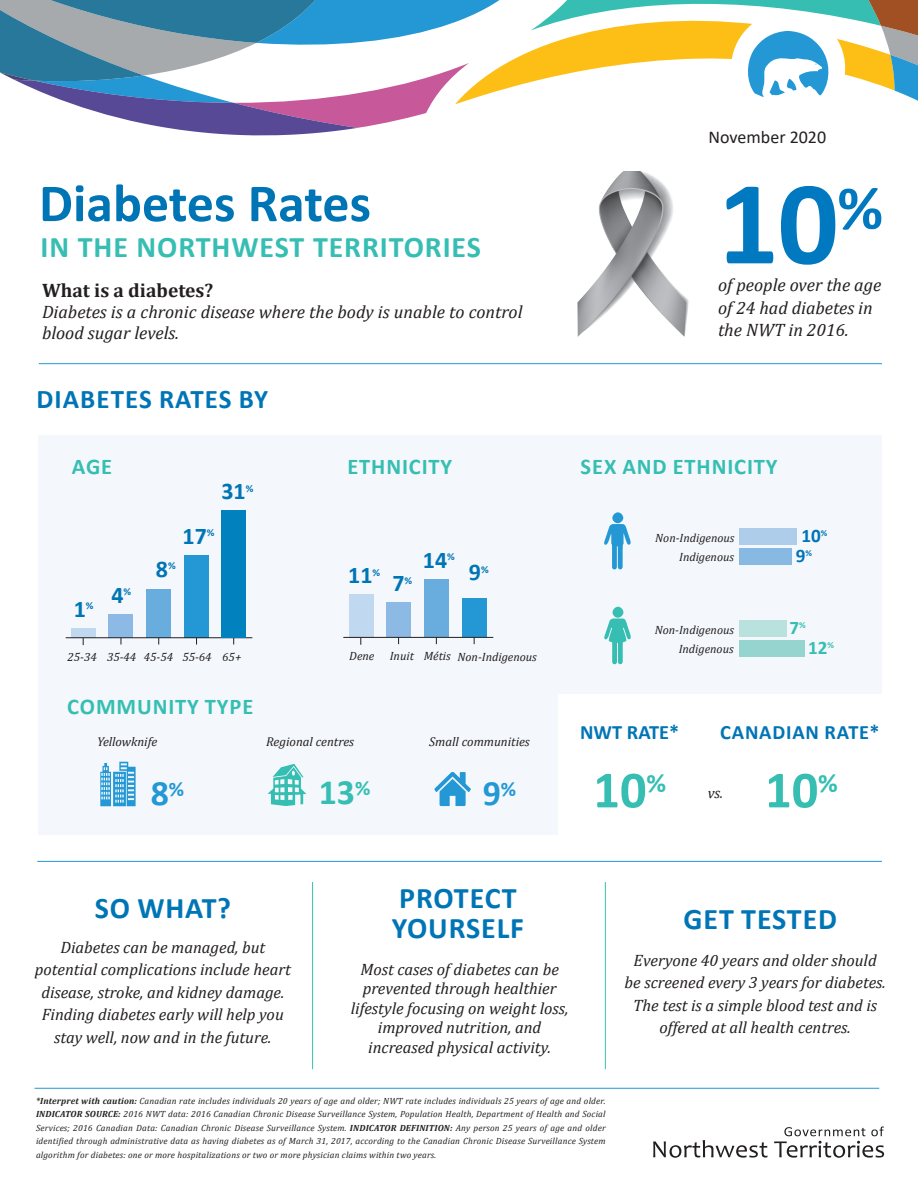
<style>
.page{position:relative;width:918px;height:1188px;background:#fff}
.page>*{position:absolute;margin:0;border:0;box-sizing:border-box;transform-origin:0 0}
.t1{font:700 120.45px "Calibri";color:#0079c0}
.t2{font:700 54px "Calibri";color:#0075b6}
.t3{font:700 52.5px "Calibri";color:#36beb3}
.t4{font:700 35.85px "Calibri";color:#2398d5}
.t5{font:700 35.85px "Calibri";color:#36beb3}
.t6{font:700 30px/30px "Calibri";letter-spacing:.03em;color:#0075b6}
.t7{font:700 30px "Calibri";letter-spacing:.03em;color:#36beb3}
.t8{font:700 27px "Calibri";letter-spacing:.04em;color:#0075b6}
.t9{font:700 24px "Calibri";color:#0075b6}
.t10{font:700 22.5px "Calibri";letter-spacing:.04em;color:#36beb3}
.t11{font:700 20.4px "Calibri";letter-spacing:.04em;color:#0075b6}
.t12{font:700 19.5px "Cambria";color:#231f20}
.t13{font:700 19.2px "Calibri";color:#0075b6}
.t14{font:700 19.2px "Calibri";color:#36beb3}
.t15{font:italic 18px/22.5px "Cambria";color:#231f20}
.t16{font:18px "Calibri";color:#231f20}
.t17{font:italic 16.5px/22.5px "Cambria";color:#231f20;text-align:center}
.t18{font:italic 15px "Cambria";color:#231f20}
.t19{font:italic 12.75px "Cambria";color:#231f20}
.t20{font:italic 12px/18.9px "Cambria";color:#231f20;text-align:right}
.t21{font:700 10.5px "Calibri";color:#0075b6}
.t22{font:italic 9px/13.5px "Cambria";letter-spacing:.02em;color:#231f20;text-align:justify}
.s1{font-weight:700}
</style>
<div class="page">
<div style="left:39px;top:435px;width:843px;height:400px;background:#f4f8fc"></div>
<div style="left:558px;top:694px;width:347px;height:161px;background:#fff"></div>
<hr style="left:39px;top:363px;width:843px;height:1px;background:#2398d5">
<hr style="left:37px;top:861px;width:845px;height:1px;background:#2398d5">
<svg style="left:653px;top:1140px;width:115px;height:18px"></svg>
<svg style="left:774px;top:1126px;width:110px;height:32px"></svg>
<hr style="left:34px;top:1088px;width:845px;height:1px;background:#2398d5">
<svg style="left:100px;top:762px;width:36px;height:44px"></svg>
<svg style="left:268px;top:764px;width:39px;height:42px"></svg>
<svg style="left:435px;top:772px;width:36px;height:34px"></svg>
<svg style="left:0;top:0;width:918px;height:172px"></svg>
<hr style="left:312px;top:882px;width:1px;height:187px;background:#36beb3">
<hr style="left:605px;top:882px;width:1px;height:187px;background:#36beb3">
<div style="left:71px;top:628px;width:25px;height:9px;background:#c0d8f0"></div>
<div style="left:109px;top:614px;width:24px;height:23px;background:#8cbae4"></div>
<div style="left:147px;top:589px;width:24px;height:48px;background:#69acde"></div>
<div style="left:184px;top:555px;width:25px;height:82px;background:#2398d5"></div>
<hr style="left:66px;top:637px;width:186px;height:1px;background:#231f20">
<div style="left:222px;top:510px;width:24px;height:127px;background:#0181bd"></div>
<img style="left:577px;top:172px;width:112px;height:164px">
<div style="left:609px;top:319px;width:53px;height:22px;background:#fff"></div>
<div style="left:666px;top:168px;width:24px;height:18px;background:#fff"></div>
<div style="left:562px;top:165px;width:32px;height:18px;background:#fff"></div>
<div style="left:349px;top:594px;width:24px;height:43px;background:#c0d8f0"></div>
<div style="left:386px;top:603px;width:25px;height:34px;background:#8cbae4"></div>
<div style="left:424px;top:580px;width:24px;height:57px;background:#69acde"></div>
<div style="left:462px;top:598px;width:24px;height:39px;background:#2398d5"></div>
<hr style="left:343px;top:637px;width:150px;height:1px;background:#231f20">
<div style="left:612px;top:512px;width:11px;height:11px;background:#2398d5;border-radius:50%"></div>
<svg style="left:604px;top:524px;width:27px;height:45px"></svg>
<div style="left:613px;top:607px;width:10px;height:11px;background:#36beb3;border-radius:50%"></div>
<svg style="left:604px;top:619px;width:27px;height:45px"></svg>
<div style="left:739px;top:548px;width:53px;height:17px;background:#88b9e3"></div>
<div style="left:739px;top:528px;width:58px;height:17px;background:#aecdeb"></div>
<div style="left:739px;top:640px;width:66px;height:17px;background:#95d4cf"></div>
<div style="left:739px;top:621px;width:48px;height:16px;background:#b9e1dd"></div>
<h2 class="t2" style="left:39px;top:165px;width:334px">Diabetes Rates</h2>
<h3 class="t7" style="left:40px;top:225px;width:442px">IN THE NORTHWEST TERRITORIES</h3>
<h3 class="t12" style="left:42px;top:276px;width:173px">What is a diabetes?</h3>
<h3 class="t15" style="left:42px;top:300px;width:482px;line-height:21px">Diabetes is a chronic disease where the body is unable to control blood sugar levels.</h3>
<h3 class="t8" style="left:37px;top:380px;width:233px">DIABETES RATES BY</h3>
<h3 class="t10" style="left:72px;top:451px;width:42px">AGE</h3>
<h3 class="t9" style="left:74px;top:592px;width:14px">1</h3>
<p class="t21" style="left:86px;top:598px;width:9px">%</p>
<h3 class="t9" style="left:111px;top:578px;width:14px">4</h3>
<p class="t21" style="left:124px;top:585px;width:9px">%</p>
<h3 class="t9" style="left:221px;top:474px;width:26px">31</h3>
<p class="t21" style="left:246px;top:481px;width:9px">%</p>
<h3 class="t9" style="left:156px;top:552px;width:14px">8</h3>
<p class="t21" style="left:168px;top:559px;width:9px">%</p>
<h3 class="t9" style="left:183px;top:519px;width:26px">17</h3>
<p class="t21" style="left:207px;top:525px;width:9px">%</p>
<h3 class="t20" style="left:68px;top:646px;width:70px">25-34 35-44</h3>
<h3 class="t20" style="left:222px;top:646px;width:21px">65+</h3>
<h3 class="t20" style="left:144px;top:646px;width:69px">45-54 55-64</h3>
<h3 class="t10" style="left:347px;top:451px;width:106px">ETHNICITY</h3>
<h3 class="t9" style="left:348px;top:558px;width:26px">11</h3>
<p class="t21" style="left:373px;top:565px;width:9px">%</p>
<h3 class="t9" style="left:392px;top:566px;width:14px">7</h3>
<p class="t21" style="left:405px;top:573px;width:9px">%</p>
<h3 class="t9" style="left:423px;top:543px;width:26px">14</h3>
<p class="t21" style="left:447px;top:549px;width:9px">%</p>
<h3 class="t9" style="left:469px;top:555px;width:14px">9</h3>
<p class="t21" style="left:481px;top:562px;width:9px">%</p>
<h3 class="t20" style="left:349px;top:646px;width:27px">Dene</h3>
<h3 class="t20" style="left:390px;top:646px;width:26px">Inuit</h3>
<h3 class="t20" style="left:424px;top:646px;width:115px">Métis Non-Indigenous</h3>
<h3 class="t10" style="left:67px;top:690px;width:188px">COMMUNITY TYPE</h3>
<h3 class="t19" style="left:97px;top:733px;width:62px">Yellowknife</h3>
<h3 class="t4" style="left:151px;top:767px;width:35px">8<sup>%</sup></h3>
<h3 class="t19" style="left:266px;top:733px;width:89px">Regional centres</h3>
<h3 class="t5" style="left:319px;top:767px;width:53px">13<sup>%</sup></h3>
<h3 class="t19" style="left:429px;top:733px;width:102px">Small communities</h3>
<h3 class="t4" style="left:483px;top:768px;width:35px">9<sup>%</sup></h3>
<h3 class="t16" style="left:709px;top:125px;width:119px">November 2020</h3>
<h1 class="t1" style="left:718px;top:138px;width:167px">10<sup>%</sup></h1>
<h3 class="t15" style="left:718px;top:273px;width:165px">of people over the age of 24 had diabetes in the NWT in 2016.</h3>
<h3 class="t10" style="left:581px;top:451px;width:199px">SEX AND ETHNICITY</h3>
<h3 class="t20" style="left:655px;top:528px;width:81px">Non-Indigenous<br>Indigenous</h3>
<h3 class="t13" style="left:801px;top:522px;width:27px">10<sup>%</sup></h3>
<h3 class="t13" style="left:796px;top:542px;width:18px">9<sup>%</sup></h3>
<h3 class="t20" style="left:655px;top:620px;width:81px">Non-Indigenous<br>Indigenous</h3>
<h3 class="t14" style="left:790px;top:614px;width:18px">7<sup>%</sup></h3>
<h3 class="t14" style="left:808px;top:634px;width:27px">12<sup>%</sup></h3>
<h3 class="t11" style="left:580px;top:718px;width:101px">NWT RATE*</h3>
<h3 class="t11" style="left:720px;top:718px;width:161px">CANADIAN RATE*</h3>
<h3 class="t3" style="left:765px;top:753px;width:74px">10<sup>%</sup></h3>
<h3 class="t3" style="left:593px;top:753px;width:74px">10<sup>%</sup></h3>
<h3 class="t18" style="left:708px;top:782px;width:17px">vs.</h3>
<h3 class="t6" style="left:95px;top:893px;width:138px">SO WHAT?</h3>
<h3 class="t17" style="left:35px;top:935px;width:257px">Diabetes can be managed, but potential complications include heart disease, stroke, and kidney damage.<br>Finding diabetes early will help you stay well, now and in the future.</h3>
<h3 class="t6" style="left:392px;top:882px;width:134px">PROTECT<br>YOURSELF</h3>
<h3 class="t17" style="left:351px;top:958px;width:219px;line-height:19.5px">Most cases of diabetes can be prevented through healthier lifestyle focusing on weight loss, improved nutrition, and increased physical activity.</h3>
<h3 class="t6" style="left:684px;top:903px;width:155px">GET TESTED</h3>
<h3 class="t17" style="left:625px;top:948px;width:263px">Everyone 40 years and older should be screened every 3 years for diabetes.<br>The test is a simple blood test and is offered at all health centres.</h3>
<p class="t22" style="left:36px;top:1094px;width:571px"><span class="s1">*Interpret with caution:</span> Canadian rate includes individuals 20 years of age and older; NWT rate includes individuals 25 years of age and older.<br><span class="s1">INDICATOR SOURCE:</span> 2016 NWT data: 2016 Canadian Chronic Disease Surveillance System, Population Health, Department of Health and Social Services; 2016 Canadian Data: Canadian Chronic Disease Surveillance System. <span class="s1">INDICATOR DEFINITION:</span> Any person 25 years of age and older identified through administrative data as having diabetes as of March 31, 2017, according to the Canadian Chronic Disease Surveillance System algorithm for diabetes: one or more hospitalizations or two or more physician claims within two years.</p>
</div>
